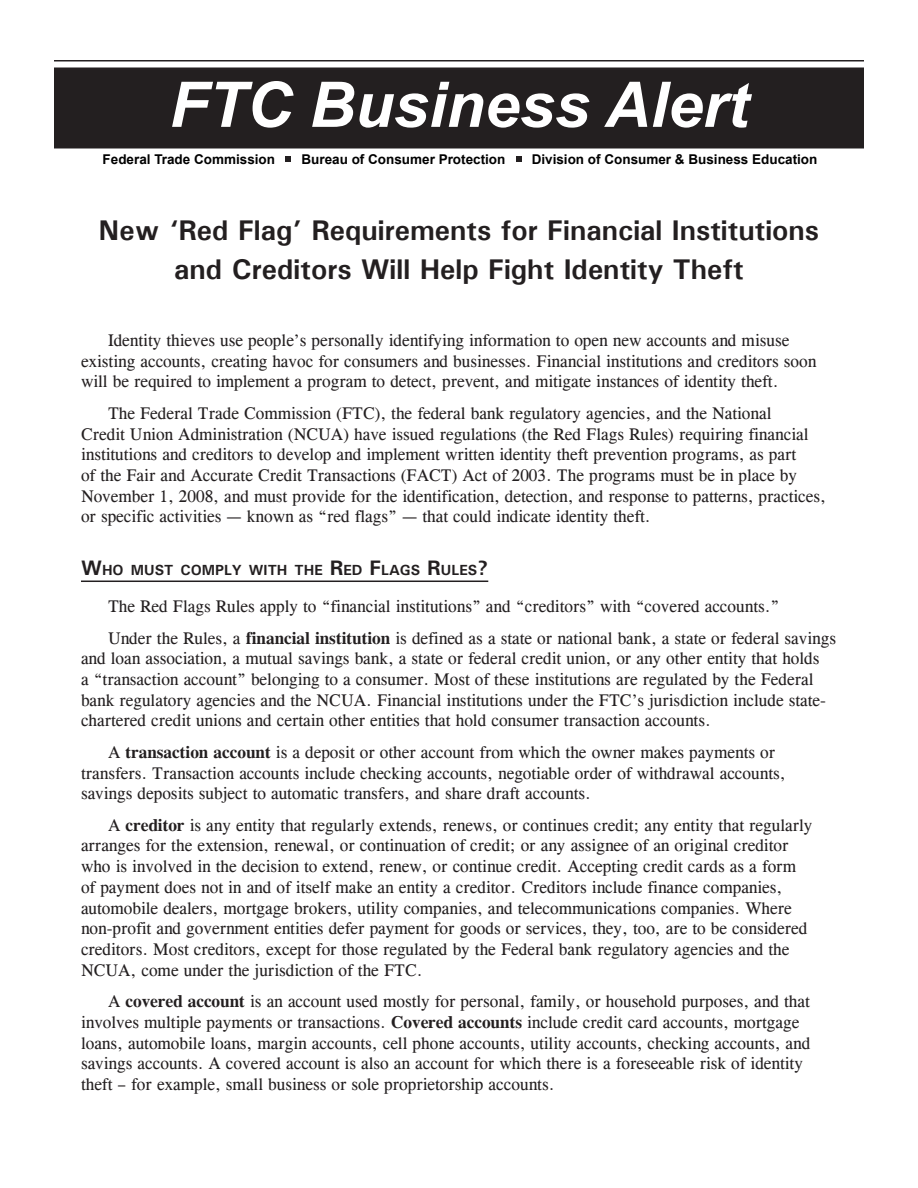
<style>
.page{position:relative;width:918px;height:1188px;background:#fff}
.page>*{position:absolute;margin:0;border:0;box-sizing:border-box;transform-origin:0 0}
.FTC_Consumer_Alert{font:italic 700 63px "Arial";color:#fff}
.Pub_Title{font:700 28.5px/39px "Univers";color:#231f20;text-align:center}
.Body_Text{font:17.25px/20.7px "CG Times";color:#231f20}
.Head_A{font:700 14.7px "Univers";color:#231f20}
.FTC__BCP__OCBE{font:700 13.5px "Arial";color:#000}
.s1{font-size:21px}
.s2{font-weight:700}
</style>
<div class="page">
<div style="left:55px;top:68px;width:808px;height:80px;background:#231f20"></div>
<hr style="left:54px;top:60px;width:810px;height:2px;background:#231f20">
<svg style="left:286px;top:156px;width:5px;height:6px"></svg>
<svg style="left:516px;top:156px;width:6px;height:6px"></svg>
<hr style="left:81px;top:581px;width:407px;height:1px;background:#231f20">
<p class="FTC_Consumer_Alert" style="left:170px;top:62px;width:580px">FTC Business Alert</p>
<p class="FTC__BCP__OCBE" style="left:103px;top:150px;width:174px">Federal Trade Commission</p>
<p class="FTC__BCP__OCBE" style="left:301px;top:150px;width:206px">Bureau of Consumer Protection</p>
<p class="FTC__BCP__OCBE" style="left:532px;top:150px;width:287px">Division of Consumer &amp; Business Education</p>
<p class="Pub_Title" style="left:99px;top:210px;width:722px">New ‘Red Flag’ Requirements for Financial Institutions and Creditors Will Help Fight Identity Theft</p>
<p class="Body_Text" style="left:81px;top:330px;width:737px;text-indent:27px">Identity thieves use people’s personally identifying information to open new accounts and misuse existing accounts, creating havoc for consumers and businesses. Financial institutions and creditors soon will be required to implement a program to detect, prevent, and mitigate instances of identity theft.</p>
<p class="Body_Text" style="left:81px;top:403px;width:746px;text-indent:27px">The Federal Trade Commission (FTC), the federal bank regulatory agencies, and the National<br>Credit Union Administration (NCUA) have issued regulations (the Red Flags Rules) requiring financial institutions and creditors to develop and implement written identity theft prevention programs, as part<br>of the Fair and Accurate Credit Transactions (FACT) Act of 2003. The programs must be in place by November 1, 2008, and must provide for the identification, detection, and response to patterns, practices, or specific activities — known as “red flags” — that could indicate identity theft.</p>
<p class="Head_A" style="left:81px;top:561px;width:409px"><span class="s1">W</span>ho must comply with the <span class="s1">R</span>ed <span class="s1">F</span>lags <span class="s1">R</span>ules<span class="s1">?</span></p>
<p class="Body_Text" style="left:108px;top:596px;width:673px">The Red Flags Rules apply to “financial institutions” and “creditors” with “covered accounts.”</p>
<p class="Body_Text" style="left:81px;top:627px;width:757px;text-indent:27px">Under the Rules, a <span class="s2">financial institution</span> is defined as a state or national bank, a state or federal savings and loan association, a mutual savings bank, a state or federal credit union, or any other entity that holds<br>a “transaction account” belonging to a consumer. Most of these institutions are regulated by the Federal bank regulatory agencies and the NCUA. Financial institutions under the FTC’s jurisdiction include state&shy;chartered credit unions and certain other entities that hold consumer transaction accounts.</p>
<p class="Body_Text" style="left:81px;top:742px;width:706px;text-indent:27px">A <span class="s2">transaction account</span> is a deposit or other account from which the owner makes payments or transfers. Transaction accounts include checking accounts, negotiable order of withdrawal accounts, savings deposits subject to automatic transfers, and share draft accounts.</p>
<p class="Body_Text" style="left:81px;top:815px;width:733px;text-indent:27px">A <span class="s2">creditor</span> is any entity that regularly extends, renews, or continues credit; any entity that regularly arranges for the extension, renewal, or continuation of credit; or any assignee of an original creditor who is involved in the decision to extend, renew, or continue credit. Accepting credit cards as a form of payment does not in and of itself make an entity a creditor. Creditors include finance companies, automobile dealers, mortgage brokers, utility companies, and telecommunications companies. Where non-profit and government entities defer payment for goods or services, they, too, are to be considered creditors. Most creditors, except for those regulated by the Federal bank regulatory agencies and the NCUA, come under the jurisdiction of the FTC.</p>
<p class="Body_Text" style="left:81px;top:991px;width:731px;text-indent:27px">A <span class="s2">covered account</span> is an account used mostly for personal, family, or household purposes, and that involves multiple payments or transactions. <span class="s2">Covered accounts</span> include credit card accounts, mortgage loans, automobile loans, margin accounts, cell phone accounts, utility accounts, checking accounts, and savings accounts. A covered account is also an account for which there is a foreseeable risk of identity theft – for example, small business or sole proprietorship accounts.</p>
</div>
